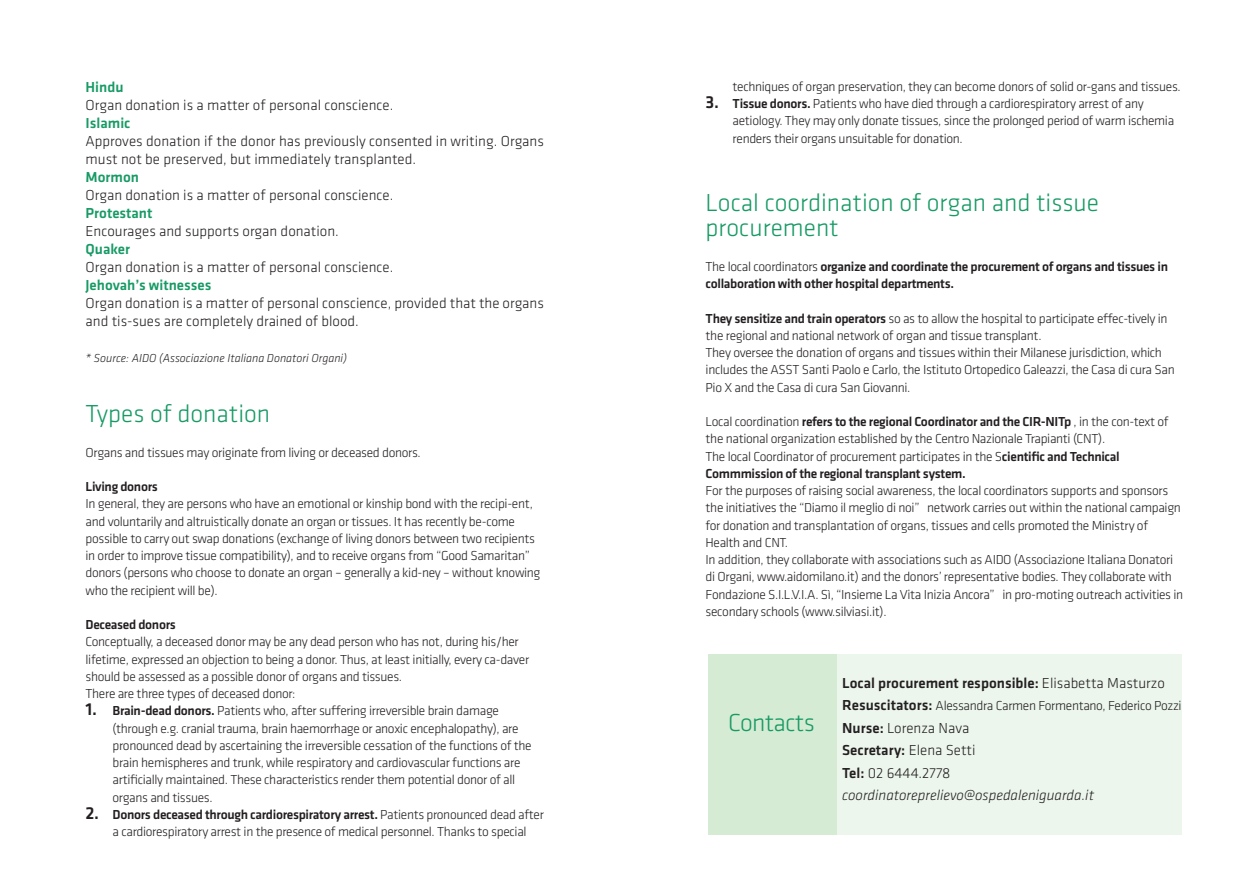
<style>
.page{position:relative;width:1259px;height:893px;background:#fff}
.page>*{position:absolute;margin:0;border:0;box-sizing:border-box;transform-origin:0 0}
.t1{font:300 25.5px "Klavika";color:#179a64}
.t2{font:300 25.5px "Klavika";letter-spacing:-.025em;color:#179a64}
.t3{font:300 15px/18px "Klavika";color:#231f20}
.t4{font:500 15px "Klavika";color:#231f20}
.t5{font:500 15px "Klavika";color:#179a64}
.t6{font:italic 300 15px "Klavika";color:#231f20}
.t7{font:300 13.5px/17.2px "Klavika";letter-spacing:-.025em;color:#231f20}
.t8{font:500 13.5px/17.2px "Klavika";letter-spacing:-.025em;color:#231f20}
.t9{font:italic 300 12px "Klavika";color:#231f20}
.s1{font-weight:500;font-size:18px}
.s2{font-weight:500}
.s3{font-weight:300}
.s4{font-weight:500;font-size:15px}
</style>
<div class="page">
<div style="left:837px;top:654px;width:344px;height:180px;background:#ecf6ed"></div>
<div style="left:708px;top:654px;width:129px;height:180px;background:#d6ebd4"></div>
<p class="t5" style="left:86px;top:79px;width:40px">Hindu</p>
<p class="t3" style="left:86px;top:96px;width:309px">Organ donation is a matter of personal conscience.</p>
<p class="t5" style="left:86px;top:115px;width:46px">Islamic</p>
<p class="t3" style="left:86px;top:132px;width:460px">Approves donation if the donor has previously consented in writing. Organs must not be preserved, but immediately transplanted.</p>
<p class="t5" style="left:86px;top:169px;width:55px">Mormon</p>
<p class="t3" style="left:86px;top:186px;width:309px">Organ donation is a matter of personal conscience.</p>
<p class="t5" style="left:86px;top:205px;width:68px">Protestant</p>
<p class="t3" style="left:86px;top:222px;width:255px">Encourages and supports organ donation.</p>
<p class="t5" style="left:86px;top:241px;width:46px">Quaker</p>
<p class="t3" style="left:86px;top:258px;width:309px">Organ donation is a matter of personal conscience.</p>
<p class="t5" style="left:86px;top:277px;width:127px">Jehovah’s witnesses</p>
<p class="t3" style="left:86px;top:294px;width:460px">Organ donation is a matter of personal conscience, provided that the organs and tis-sues are completely drained of blood.</p>
<p class="t9" style="left:86px;top:352px;width:263px">* Source: AIDO (Associazione Italiana Donatori Organi)</p>
<p class="t1" style="left:86px;top:400px;width:186px">Types of donation</p>
<p class="t7" style="left:86px;top:444px;width:337px">Organs and tissues may originate from living or deceased donors.</p>
<p class="t8" style="left:86px;top:478px;width:74px">Living donors</p>
<p class="t7" style="left:86px;top:495px;width:456px">In general, they are persons who have an emotional or kinship bond with the recipi-ent, and voluntarily and altruistically donate an organ or tissues. It has recently be-come possible to carry out swap donations (exchange of living donors between two recipients in order to improve tissue compatibility), and to receive organs from “Good Samaritan” donors (persons who choose to donate an organ – generally a kid-ney – without knowing who the recipient will be).</p>
<p class="t8" style="left:86px;top:616px;width:92px">Deceased donors</p>
<p class="t7" style="left:86px;top:633px;width:445px">Conceptually, a deceased donor may be any dead person who has not, during his/her lifetime, expressed an objection to being a donor. Thus, at least initially, every ca-daver should be assessed as a possible donor of organs and tissues.</p>
<p class="t7" style="left:86px;top:685px;width:211px">There are three types of deceased donor:</p>
<p class="t7" style="left:113px;top:702px;width:421px;text-indent:-27px"><span class="s1">1.</span> <span class="s2">Brain-dead donors.</span> Patients who, after suffering irreversible brain damage (through e.g. cranial trauma, brain haemorrhage or anoxic encephalopathy), are pronounced dead by ascertaining the irreversible cessation of the functions of the brain hemispheres and trunk, while respiratory and cardiovascular functions are artificially maintained. These characteristics render them potential donor of all organs and tissues.</p>
<p class="t7" style="left:113px;top:806px;width:433px;text-indent:-27px"><span class="s1">2.</span> <span class="s2">Donors deceased through cardiorespiratory arrest.</span> Patients pronounced dead after a cardiorespiratory arrest in the presence of medical personnel. Thanks to special</p>
<p class="t7" style="left:732px;top:78px;width:450px">techniques of organ preservation, they can become donors of solid or-gans and tissues.</p>
<p class="t7" style="left:732px;top:95px;width:443px;text-indent:-27px"><span class="s1">3.</span> <span class="s2">Tissue donors.</span> Patients who have died through a cardiorespiratory arrest of any aetiology. They may only donate tissues, since the prolonged period of warm ischemia renders their organs unsuitable for donation.</p>
<p class="t1" style="left:705px;top:189px;width:395px">Local coordination of organ and tissue</p>
<p class="t1" style="left:705px;top:214px;width:135px">procurement</p>
<p class="t8" style="left:705px;top:258px;width:464px"><span class="s3">The local coordinators</span> organize and coordinate the procurement of organs and tissues in collaboration with other hospital departments.</p>
<p class="t7" style="left:705px;top:310px;width:463px"><span class="s2">They sensitize and train operators</span> so as to allow the hospital to participate effec-tively in the regional and national network of organ and tissue transplant.</p>
<p class="t7" style="left:705px;top:344px;width:470px">They oversee the donation of organs and tissues within their Milanese jurisdiction, which includes the ASST Santi Paolo e Carlo, the Istituto Ortopedico Galeazzi, the Casa di cura San<br>Pio X and the Casa di cura San Giovanni.</p>
<p class="t7" style="left:705px;top:413px;width:464px">Local coordination <span class="s2">refers to the regional Coordinator and the CIR-NITp</span> , in the con-text of the national organization established by the Centro Nazionale Trapianti (CNT).</p>
<p class="t8" style="left:705px;top:448px;width:416px"><span class="s3">The local Coordinator of procurement participates in the S</span>cientific and Technical<br>Commmission of the regional transplant system.</p>
<p class="t7" style="left:705px;top:482px;width:477px">For the purposes of raising social awareness, the local coordinators supports and sponsors the initiatives the “Diamo il meglio di noi” network carries out within the national campaign for donation and transplantation of organs, tissues and cells promoted the Ministry of Health and CNT.</p>
<p class="t7" style="left:705px;top:551px;width:479px">In addition, they collaborate with associations such as AIDO (Associazione Italiana Donatori di Organi, www.aidomilano.it) and the donors’ representative bodies. They collaborate with Fondazione S.I.L.V.I.A. Sì, “Insieme La Vita Inizia Ancora” in pro-moting outreach activities in secondary schools (www.silviasi.it).</p>
<p class="t2" style="left:728px;top:708px;width:88px">Contacts</p>
<p class="t4" style="left:842px;top:674px;width:324px">Local procurement responsible: <span class="s3">Elisabetta Masturzo</span></p>
<p class="t7" style="left:842px;top:697px;width:341px"><span class="s4">Resuscitators:</span> Alessandra Carmen Formentano, Federico Pozzi</p>
<p class="t3" style="left:842px;top:719px;width:129px"><span class="s2">Nurse:</span> Lorenza Nava</p>
<p class="t4" style="left:842px;top:742px;width:135px">Secretary: <span class="s3">Elena Setti</span></p>
<p class="t3" style="left:842px;top:764px;width:110px"><span class="s2">Tel:</span> 02 6444.2778</p>
<p class="t6" style="left:842px;top:787px;width:253px">coordinatoreprelievo@ospedaleniguarda.it</p>
</div>
